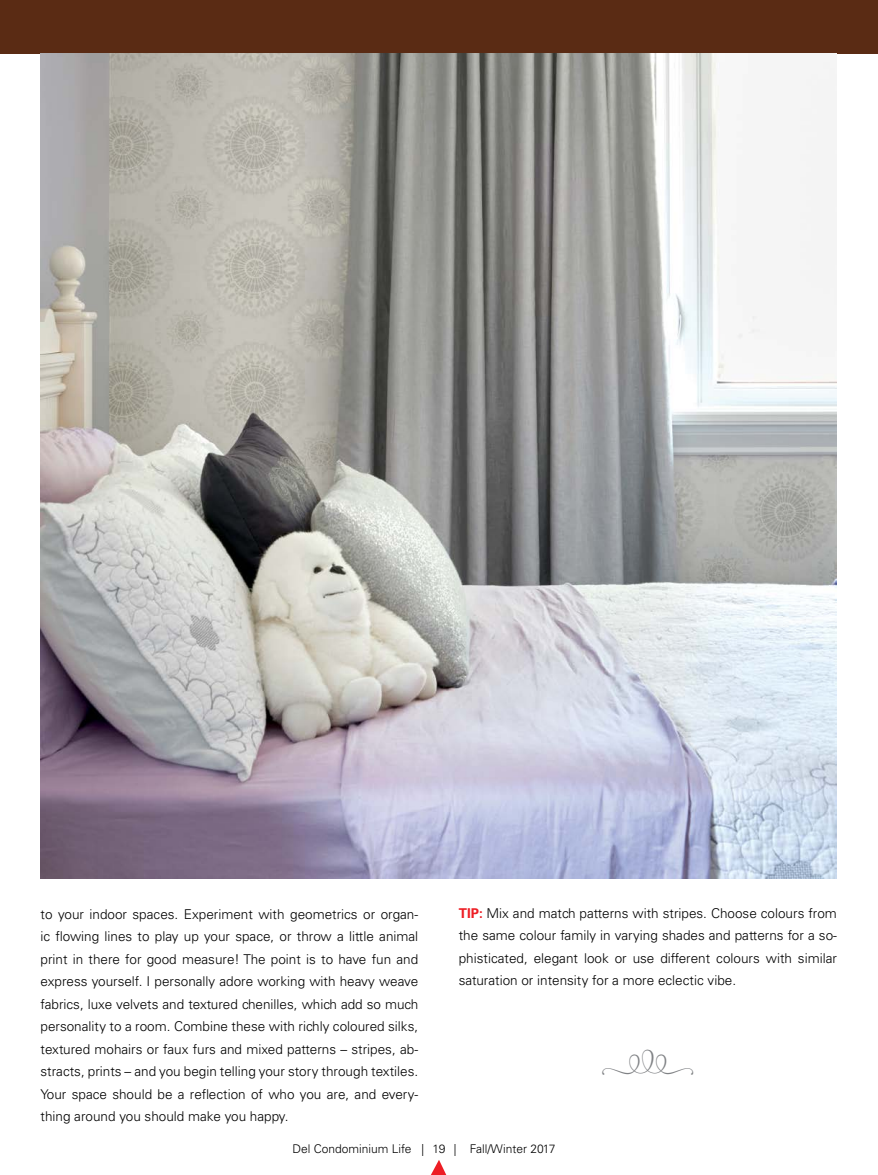
<style>
.page{position:relative;width:878px;height:1175px;background:#fff}
.page>*{position:absolute;margin:0;border:0;box-sizing:border-box;transform-origin:0 0}
.t1{font:italic 39px "Samantha";color:#808285}
.t2{font:300 13.5px/22.5px "Univers LT Std";color:#000;text-align:justify}
.t3{font:300 12px "Univers LT Std";color:#000}
.s1{font-weight:700;color:#ed1d24}
</style>
<div class="page">
<div style="left:0;top:0;width:878px;height:53px;background:#5a2b14"></div>
<svg style="left:431px;top:1160px;width:15px;height:14px"></svg>
<img style="left:40px;top:53px;width:796px;height:825px">
<p class="t2" style="left:40px;top:902px;width:379px">to your indoor spaces. Experiment with geometrics or organ&shy;ic flowing lines to play up your space, or throw a little animal print in there for good measure! The point is to have fun and express yourself. I personally adore working with heavy weave fabrics, luxe velvets and textured chenilles, which add so much personality to a room. Combine these with richly coloured silks, textured mohairs or faux furs and mixed patterns – stripes, ab&shy;stracts, prints – and you begin telling your story through textiles.<br>Your space should be a reflection of who you are, and every&shy;thing around you should make you happy.</p>
<p class="t2" style="left:458px;top:901px;width:380px"><span class="s1">TIP:</span> Mix and match patterns with stripes. Choose colours from the same colour family in varying shades and patterns for a so&shy;phisticated, elegant look or use different colours with similar saturation or intensity for a more eclectic vibe.</p>
<h1 class="t1" style="left:602px;top:1039px;width:93px">8</h1>
<p class="t3" style="left:292px;top:1141px;width:264px">Del Condominium Life | 19 | Fall/Winter 2017</p>
</div>
